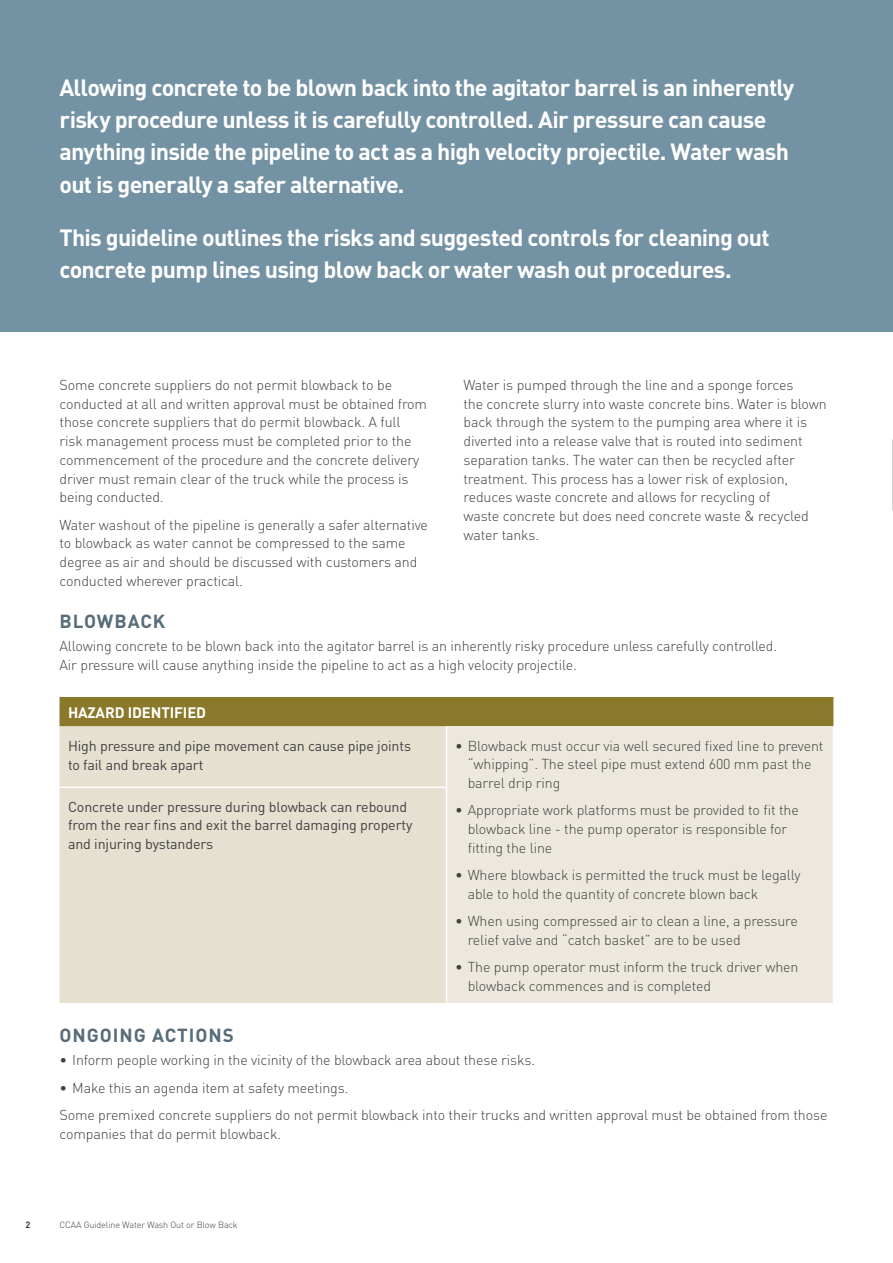
<style>
.page{position:relative;width:893px;height:1263px;background:#fff}
.page>*{position:absolute;margin:0;border:0;box-sizing:border-box;transform-origin:0 0}
.Subhead_1{font:700 23.25px/32.2px "DIN";letter-spacing:-.03em;color:#fff}
.Subhead_0{font:700 18.75px "DIN";letter-spacing:.05em;color:#576c78}
.Body_grey{font:700 15px "DIN";letter-spacing:-.01em;color:#fff}
.Body_grey-2{font:300 14.25px/18.8px "DIN";letter-spacing:-.01em;color:#414042}
.Body_grey-3{font:14.25px/18.8px "DIN";letter-spacing:-.01em;color:#414042}
.t1{font:700 9.15px "DIN";color:#414042}
.t2{font:300 9px "DIN";letter-spacing:-.01em;color:#414042}
</style>
<div class="page">
<div style="left:60px;top:697px;width:773px;height:29px;background:#8a792b"></div>
<div style="left:60px;top:726px;width:386px;height:277px;background:#e5e0d0"></div>
<div style="left:446px;top:726px;width:387px;height:278px;background:#ece8dd"></div>
<hr style="left:446px;top:726px;width:1px;height:60px;background:#fff">
<hr style="left:60px;top:786px;width:387px;height:2px;background:#fff">
<hr style="left:446px;top:788px;width:1px;height:215px;background:#fff">
<hr style="left:446px;top:1003px;width:388px;height:1px;background:#fff">
<div style="left:0;top:0;width:893px;height:332px;background:#7392a4"></div>
<p class="Subhead_1" style="left:60px;top:70px;width:736px">Allowing concrete to be blown back into the agitator barrel is an inherently risky procedure unless it is carefully controlled. Air pressure can cause anything inside the pipeline to act as a high velocity projectile. Water wash out is generally a safer alternative.</p>
<p class="Subhead_1" style="left:60px;top:221px;width:712px">This guideline outlines the risks and suggested controls for cleaning out concrete pump lines using blow back or water wash out procedures.</p>
<p class="Body_grey-2" style="left:60px;top:375px;width:369px">Some concrete suppliers do not permit blowback to be conducted at all and written approval must be obtained from those concrete suppliers that do permit blowback. A full risk management process must be completed prior to the commencement of the procedure and the concrete delivery driver must remain clear of the truck while the process is being conducted.</p>
<p class="Body_grey-2" style="left:60px;top:515px;width:370px">Water washout of the pipeline is generally a safer alternative to blowback as water cannot be compressed to the same degree as air and should be discussed with customers and conducted wherever practical.</p>
<p class="Body_grey-2" style="left:463px;top:375px;width:365px">Water is pumped through the line and a sponge forces<br>the concrete slurry into waste concrete bins. Water is blown back through the system to the pumping area where it is diverted into a release valve that is routed into sediment separation tanks. The water can then be recycled after treatment. This process has a lower risk of explosion, reduces waste concrete and allows for recycling of<br>waste concrete but does need concrete waste &amp; recycled water tanks.</p>
<p class="Subhead_0" style="left:60px;top:609px;width:107px">BLOWBACK</p>
<p class="Body_grey-2" style="left:60px;top:636px;width:719px">Allowing concrete to be blown back into the agitator barrel is an inherently risky procedure unless carefully controlled.<br>Air pressure will cause anything inside the pipeline to act as a high velocity projectile.</p>
<p class="Body_grey" style="left:68px;top:703px;width:140px">HAZARD IDENTIFIED</p>
<p class="Body_grey-3" style="left:68px;top:736px;width:345px">High pressure and pipe movement can cause pipe joints to fail and break apart</p>
<p class="Body_grey-2" style="left:468px;top:736px;width:357px;text-indent:-13px">• Blowback must occur via well secured fixed line to prevent “whipping”. The steel pipe must extend 600 mm past the barrel drip ring</p>
<p class="Body_grey-2" style="left:468px;top:801px;width:333px;text-indent:-13px">• Appropriate work platforms must be provided to fit the blowback line - the pump operator is responsible for fitting the line</p>
<p class="Body_grey-2" style="left:468px;top:865px;width:334px;text-indent:-13px">• Where blowback is permitted the truck must be legally able to hold the quantity of concrete blown back</p>
<p class="Body_grey-2" style="left:468px;top:911px;width:332px;text-indent:-13px">• When using compressed air to clean a line, a pressure relief valve and “catch basket” are to be used</p>
<p class="Body_grey-2" style="left:468px;top:957px;width:332px;text-indent:-13px">• The pump operator must inform the truck driver when blowback commences and is completed</p>
<p class="Body_grey-3" style="left:68px;top:797px;width:346px">Concrete under pressure during blowback can rebound from the rear fins and exit the barrel damaging property and injuring bystanders</p>
<p class="Subhead_0" style="left:60px;top:1023px;width:176px">ONGOING ACTIONS</p>
<p class="Body_grey-2" style="left:60px;top:1050px;width:477px">• Inform people working in the vicinity of the blowback area about these risks.</p>
<p class="Body_grey-2" style="left:60px;top:1078px;width:290px">• Make this an agenda item at safety meetings.</p>
<p class="Body_grey-2" style="left:60px;top:1105px;width:769px">Some premixed concrete suppliers do not permit blowback into their trucks and written approval must be obtained from those companies that do permit blowback.</p>
<p class="t1" style="left:26px;top:1219px;width:6px">2</p>
<p class="t2" style="left:60px;top:1219px;width:180px">CCAA Guideline Water Wash Out or Blow Back</p>
</div>
